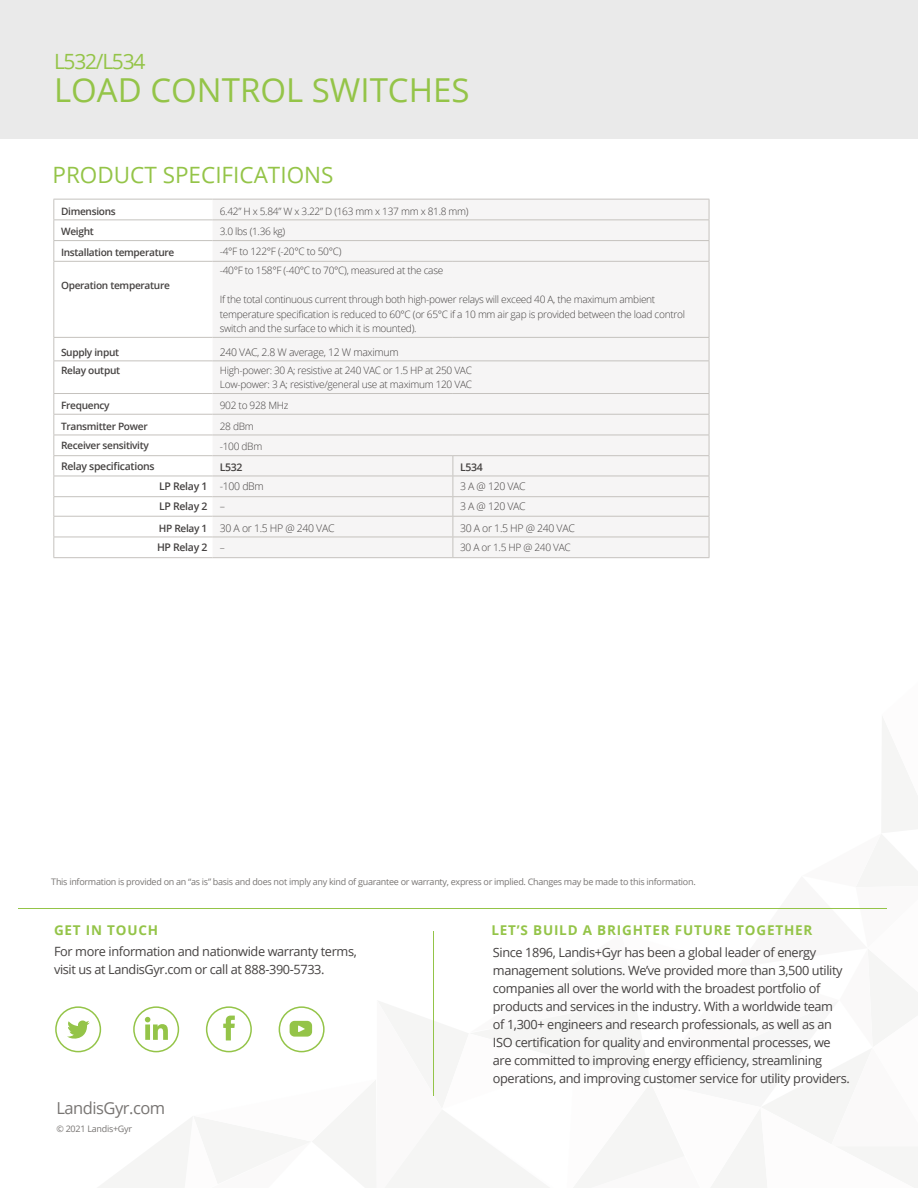
<style>
.page{position:relative;width:918px;height:1188px;background:#fff}
.page>*{position:absolute;margin:0;border:0;box-sizing:border-box;transform-origin:0 0}
.t1{font:33px "Open Sans";color:#94c448}
.t2{font:22.5px "Open Sans";color:#94c448}
.t3{font:21px "Open Sans";letter-spacing:-.06em;color:#94c448}
.t4{font:16.5px "Open Sans";letter-spacing:-.03em;color:#787573}
.t5{font:700 13.5px "Open Sans";letter-spacing:.06em;color:#94c448}
.t6{font:12.75px/18px "Open Sans";letter-spacing:-.03em;color:#454241}
.t7{font:300 10.5px "Open Sans";letter-spacing:-.03em;color:#454241}
.t8{font:600 10.5px "Open Sans";letter-spacing:-.03em;color:#454241}
.t9{font:300 10.2px/14.5px "Open Sans";letter-spacing:-.03em;color:#454241}
.t10{font:600 10.2px "Open Sans";letter-spacing:-.03em;color:#454241}
.t11{font:9px "Open Sans";letter-spacing:-.03em;color:#787573}
.s1{font-weight:300}
.s2{font-weight:600;font-size:10.2px}
.s3{font-weight:300;font-size:10.2px}
</style>
<div class="page">
<div style="left:0;top:0;width:918px;height:139px;background:#eaeaea"></div>
<hr style="left:18px;top:908px;width:868px;height:1px;background:#94c448">
<div style="left:55px;top:1006px;width:46px;height:46px;border:2px solid #94c448;border-radius:50%"></div>
<svg style="left:67px;top:717px;width:851px;height:471px"></svg>
<div style="left:213px;top:200px;width:496px;height:357px;background:#f6f5f5"></div>
<hr style="left:53px;top:199px;width:160px;height:1px;background:#c5c2be">
<hr style="left:213px;top:199px;width:240px;height:1px;background:#c5c2be">
<hr style="left:453px;top:199px;width:256px;height:1px;background:#c5c2be">
<hr style="left:53px;top:220px;width:160px;height:1px;background:#c5c2be">
<hr style="left:213px;top:220px;width:240px;height:1px;background:#c5c2be">
<hr style="left:453px;top:220px;width:256px;height:1px;background:#c5c2be">
<hr style="left:53px;top:240px;width:160px;height:1px;background:#c5c2be">
<hr style="left:213px;top:240px;width:240px;height:1px;background:#c5c2be">
<hr style="left:453px;top:240px;width:256px;height:1px;background:#c5c2be">
<svg style="left:53px;top:199px;width:1px;height:62px"></svg>
<hr style="left:53px;top:261px;width:160px;height:1px;background:#c5c2be">
<svg style="left:709px;top:199px;width:1px;height:62px"></svg>
<hr style="left:213px;top:261px;width:240px;height:1px;background:#c5c2be">
<hr style="left:453px;top:261px;width:256px;height:1px;background:#c5c2be">
<hr style="left:53px;top:262px;width:1px;height:75px;background:#c5c2be">
<hr style="left:709px;top:262px;width:1px;height:75px;background:#c5c2be">
<hr style="left:53px;top:337px;width:160px;height:1px;background:#c5c2be">
<hr style="left:213px;top:337px;width:240px;height:1px;background:#c5c2be">
<hr style="left:453px;top:337px;width:256px;height:1px;background:#c5c2be">
<svg style="left:53px;top:338px;width:1px;height:23px"></svg>
<svg style="left:709px;top:338px;width:1px;height:23px"></svg>
<hr style="left:53px;top:361px;width:160px;height:1px;background:#c5c2be">
<hr style="left:213px;top:361px;width:240px;height:1px;background:#c5c2be">
<hr style="left:453px;top:361px;width:256px;height:1px;background:#c5c2be">
<hr style="left:53px;top:361px;width:1px;height:32px;background:#c5c2be">
<hr style="left:709px;top:361px;width:1px;height:32px;background:#c5c2be">
<hr style="left:53px;top:435px;width:160px;height:1px;background:#c5c2be">
<hr style="left:213px;top:435px;width:240px;height:1px;background:#c5c2be">
<hr style="left:453px;top:435px;width:256px;height:1px;background:#c5c2be">
<hr style="left:53px;top:455px;width:160px;height:1px;background:#c5c2be">
<hr style="left:213px;top:455px;width:240px;height:1px;background:#c5c2be">
<hr style="left:453px;top:455px;width:256px;height:1px;background:#c5c2be">
<hr style="left:53px;top:476px;width:160px;height:1px;background:#c5c2be">
<hr style="left:213px;top:476px;width:240px;height:1px;background:#c5c2be">
<hr style="left:453px;top:476px;width:256px;height:1px;background:#c5c2be">
<hr style="left:213px;top:496px;width:240px;height:1px;background:#c5c2be">
<hr style="left:453px;top:496px;width:256px;height:1px;background:#c5c2be">
<hr style="left:213px;top:516px;width:240px;height:1px;background:#c5c2be">
<hr style="left:453px;top:516px;width:256px;height:1px;background:#c5c2be">
<hr style="left:53px;top:537px;width:160px;height:1px;background:#c5c2be">
<hr style="left:213px;top:537px;width:240px;height:1px;background:#c5c2be">
<hr style="left:453px;top:537px;width:256px;height:1px;background:#c5c2be">
<svg style="left:453px;top:456px;width:1px;height:101px"></svg>
<svg style="left:709px;top:394px;width:1px;height:163px"></svg>
<hr style="left:53px;top:557px;width:160px;height:1px;background:#c5c2be">
<hr style="left:213px;top:557px;width:240px;height:1px;background:#c5c2be">
<hr style="left:453px;top:557px;width:256px;height:1px;background:#c5c2be">
<hr style="left:53px;top:393px;width:160px;height:1px;background:#c5c2be">
<hr style="left:53px;top:414px;width:160px;height:1px;background:#c5c2be">
<hr style="left:213px;top:393px;width:240px;height:1px;background:#c5c2be">
<hr style="left:453px;top:393px;width:256px;height:1px;background:#c5c2be">
<hr style="left:213px;top:414px;width:240px;height:1px;background:#c5c2be">
<hr style="left:453px;top:414px;width:256px;height:1px;background:#c5c2be">
<hr style="left:53px;top:496px;width:160px;height:1px;background:#c5c2be">
<svg style="left:53px;top:394px;width:1px;height:163px"></svg>
<hr style="left:53px;top:516px;width:160px;height:1px;background:#c5c2be">
<h3 class="t3" style="left:54px;top:47px;width:93px">L532/L534</h3>
<h1 class="t1" style="left:54px;top:67px;width:417px">LOAD CONTROL SWITCHES</h1>
<h2 class="t2" style="left:52px;top:159px;width:283px">PRODUCT SPECIFICATIONS</h2>
<p class="t10" style="left:61px;top:204px;width:56px">Dimensions</p>
<p class="t9" style="left:220px;top:203px;width:250px">6.42” H x 5.84” W x 3.22” D (163 mm x 137 mm x 81.8 mm)</p>
<p class="t10" style="left:61px;top:225px;width:34px">Weight</p>
<p class="t9" style="left:220px;top:224px;width:67px">3.0 lbs (1.36 kg)</p>
<p class="t10" style="left:61px;top:245px;width:115px">Installation temperature</p>
<p class="t9" style="left:220px;top:244px;width:123px">-4°F to 122°F (-20°C to 50°C)</p>
<p class="t10" style="left:61px;top:278px;width:110px">Operation temperature</p>
<p class="t9" style="left:220px;top:263px;width:225px">-40°F to 158°F (-40°C to 70°C), measured at the case</p>
<p class="t9" style="left:220px;top:292px;width:467px">If the total continuous current through both high-power relays will exceed 40 A, the maximum ambient temperature specification is reduced to 60°C (or 65°C if a 10 mm air gap is provided between the load control switch and the surface to which it is mounted).</p>
<p class="t10" style="left:61px;top:345px;width:60px">Supply input</p>
<p class="t7" style="left:220px;top:345px;width:180px">240 VAC, 2.8 W average, 12 W maximum</p>
<p class="t10" style="left:61px;top:363px;width:61px">Relay output</p>
<p class="t9" style="left:220px;top:363px;width:254px">High-power: 30 A; resistive at 240 VAC or 1.5 HP at 250 VAC<br>Low-power: 3 A; resistive/general use at maximum 120 VAC</p>
<p class="t10" style="left:61px;top:398px;width:50px">Frequency</p>
<p class="t9" style="left:220px;top:398px;width:70px">902 to 928 MHz</p>
<p class="t10" style="left:61px;top:419px;width:88px">Transmitter Power</p>
<p class="t9" style="left:220px;top:419px;width:36px">28 dBm</p>
<p class="t10" style="left:61px;top:439px;width:89px">Receiver sensitivity</p>
<p class="t9" style="left:220px;top:439px;width:44px">-100 dBm</p>
<p class="t8" style="left:61px;top:459px;width:95px">Relay specifications</p>
<p class="t8" style="left:220px;top:460px;width:24px">L532</p>
<p class="t8" style="left:460px;top:460px;width:24px">L534</p>
<p class="t8" style="left:159px;top:479px;width:106px">LP Relay 1 <span class="s1">-100 dBm</span></p>
<p class="t7" style="left:460px;top:479px;width:67px">3 A @ 120 VAC</p>
<p class="t8" style="left:159px;top:499px;width:67px">LP Relay 2 <span class="s1">–</span></p>
<p class="t7" style="left:460px;top:499px;width:67px">3 A @ 120 VAC</p>
<p class="t7" style="left:159px;top:521px;width:177px"><span class="s2">HP Relay 1</span> 30 A or 1.5 HP @ 240 VAC</p>
<p class="t7" style="left:460px;top:521px;width:116px">30 A or 1.5 HP @ 240 VAC</p>
<p class="t8" style="left:157px;top:540px;width:69px">HP Relay 2 <span class="s3">–</span></p>
<p class="t9" style="left:460px;top:540px;width:112px">30 A or 1.5 HP @ 240 VAC</p>
<p class="t11" style="left:51px;top:876px;width:646px">This information is provided on an “as is” basis and does not imply any kind of guarantee or warranty, express or implied. Changes may be made to this information.</p>
<p class="t5" style="left:54px;top:921px;width:106px">GET IN TOUCH</p>
<p class="t6" style="left:54px;top:942px;width:304px">For more information and nationwide warranty terms, visit us at LandisGyr.com or call at 888-390-5733.</p>
<p class="t4" style="left:56px;top:1097px;width:110px">LandisGyr.com</p>
<p class="t11" style="left:56px;top:1123px;width:77px">© 2021 Landis+Gyr</p>
<p class="t5" style="left:491px;top:921px;width:323px">LET’S BUILD A BRIGHTER FUTURE TOGETHER</p>
<p class="t6" style="left:493px;top:943px;width:358px">Since 1896, Landis+Gyr has been a global leader of energy management solutions. We’ve provided more than 3,500 utility companies all over the world with the broadest portfolio of products and services in the industry. With a worldwide team<br>of 1,300+ engineers and research professionals, as well as an ISO certification for quality and environmental processes, we are committed to improving energy efficiency, streamlining operations, and improving customer service for utility providers.</p>
</div>
